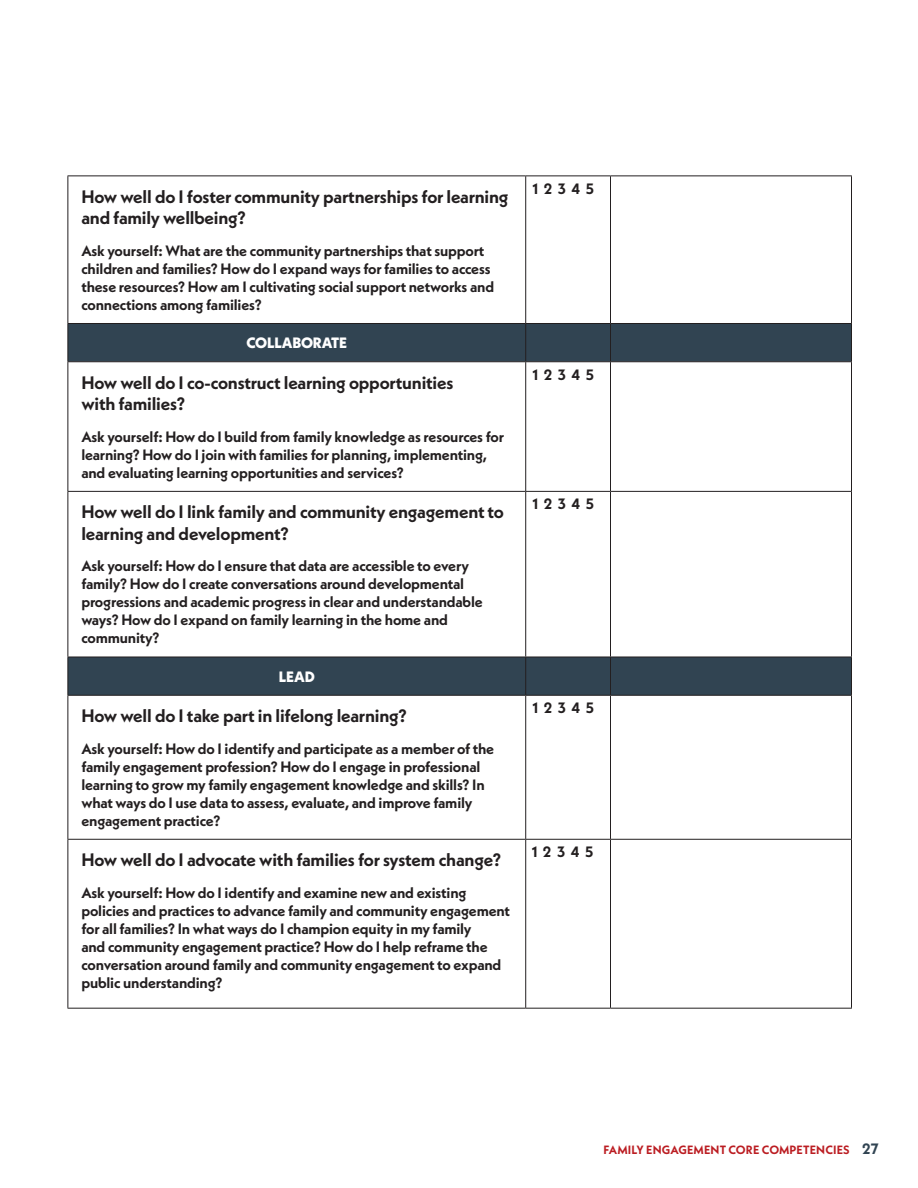
<style>
.page{position:relative;width:918px;height:1188px;background:#fff}
.page>*{position:absolute;margin:0;border:0;box-sizing:border-box;transform-origin:0 0}
.t1{font:700 18px/21.6px "Neue Kabel";letter-spacing:-.01em;color:#231f20}
.t2{font:700 15px/18px "Neue Kabel";letter-spacing:-.01em;color:#231f20}
.t3{font:800 15px "Neue Kabel";letter-spacing:-.01em;color:#fff}
.t4{font:700 12px "Neue Kabel";letter-spacing:.01em;color:#bb1d22}
.s1{font-size:15px;color:#314452}
</style>
<div class="page">
<div style="left:69px;top:324px;width:782px;height:371px;background:#314452"></div>
<svg style="left:69px;top:362px;width:782px;height:295px"></svg>
<hr style="left:68px;top:176px;width:458px;height:1px;background:#231f20">
<hr style="left:68px;top:176px;width:1px;height:147px;background:#231f20">
<hr style="left:526px;top:176px;width:85px;height:1px;background:#231f20">
<hr style="left:525px;top:176px;width:1px;height:147px;background:#231f20">
<hr style="left:610px;top:176px;width:242px;height:1px;background:#231f20">
<hr style="left:610px;top:176px;width:1px;height:147px;background:#231f20">
<hr style="left:851px;top:176px;width:1px;height:147px;background:#231f20">
<hr style="left:68px;top:323px;width:458px;height:1px;background:#231f20">
<hr style="left:68px;top:324px;width:1px;height:37px;background:#231f20">
<hr style="left:526px;top:323px;width:85px;height:1px;background:#231f20">
<hr style="left:525px;top:324px;width:1px;height:37px;background:#231f20">
<hr style="left:610px;top:323px;width:242px;height:1px;background:#231f20">
<hr style="left:610px;top:324px;width:1px;height:37px;background:#231f20">
<hr style="left:851px;top:324px;width:1px;height:37px;background:#231f20">
<hr style="left:68px;top:361px;width:458px;height:1px;background:#231f20">
<hr style="left:68px;top:362px;width:1px;height:129px;background:#231f20">
<hr style="left:526px;top:361px;width:85px;height:1px;background:#231f20">
<hr style="left:525px;top:362px;width:1px;height:129px;background:#231f20">
<hr style="left:610px;top:361px;width:242px;height:1px;background:#231f20">
<hr style="left:610px;top:362px;width:1px;height:129px;background:#231f20">
<hr style="left:851px;top:362px;width:1px;height:129px;background:#231f20">
<hr style="left:68px;top:491px;width:458px;height:1px;background:#231f20">
<hr style="left:68px;top:492px;width:1px;height:165px;background:#231f20">
<hr style="left:526px;top:491px;width:85px;height:1px;background:#231f20">
<hr style="left:525px;top:492px;width:1px;height:165px;background:#231f20">
<hr style="left:610px;top:491px;width:242px;height:1px;background:#231f20">
<hr style="left:610px;top:492px;width:1px;height:165px;background:#231f20">
<hr style="left:851px;top:492px;width:1px;height:165px;background:#231f20">
<hr style="left:68px;top:657px;width:458px;height:1px;background:#231f20">
<hr style="left:68px;top:657px;width:1px;height:38px;background:#231f20">
<hr style="left:526px;top:657px;width:85px;height:1px;background:#231f20">
<hr style="left:525px;top:657px;width:1px;height:38px;background:#231f20">
<hr style="left:610px;top:657px;width:242px;height:1px;background:#231f20">
<hr style="left:610px;top:657px;width:1px;height:38px;background:#231f20">
<hr style="left:851px;top:657px;width:1px;height:38px;background:#231f20">
<hr style="left:68px;top:695px;width:458px;height:1px;background:#231f20">
<hr style="left:68px;top:696px;width:1px;height:143px;background:#231f20">
<hr style="left:526px;top:695px;width:85px;height:1px;background:#231f20">
<hr style="left:525px;top:696px;width:1px;height:143px;background:#231f20">
<hr style="left:610px;top:695px;width:242px;height:1px;background:#231f20">
<hr style="left:610px;top:696px;width:1px;height:143px;background:#231f20">
<hr style="left:851px;top:696px;width:1px;height:143px;background:#231f20">
<hr style="left:68px;top:839px;width:458px;height:1px;background:#231f20">
<hr style="left:68px;top:840px;width:1px;height:168px;background:#231f20">
<hr style="left:526px;top:839px;width:85px;height:1px;background:#231f20">
<hr style="left:525px;top:840px;width:1px;height:168px;background:#231f20">
<hr style="left:610px;top:839px;width:242px;height:1px;background:#231f20">
<hr style="left:610px;top:840px;width:1px;height:168px;background:#231f20">
<hr style="left:851px;top:840px;width:1px;height:168px;background:#231f20">
<hr style="left:68px;top:1008px;width:458px;height:1px;background:#231f20">
<hr style="left:526px;top:1008px;width:85px;height:1px;background:#231f20">
<hr style="left:610px;top:1008px;width:242px;height:1px;background:#231f20">
<p class="t1" style="left:81px;top:186px;width:429px">How well do I foster community partnerships for learning and family wellbeing?</p>
<p class="t2" style="left:81px;top:242px;width:414px">Ask yourself: What are the community partnerships that support children and families? How do I expand ways for families to access these resources? How am I cultivating social support networks and connections among families?</p>
<p class="t3" style="left:246px;top:334px;width:102px">COLLABORATE</p>
<p class="t1" style="left:81px;top:371px;width:374px">How well do I co-construct learning opportunities with families?</p>
<p class="t2" style="left:81px;top:427px;width:424px">Ask yourself: How do I build from family knowledge as resources for learning? How do I join with families for planning, implementing, and evaluating learning opportunities and services?</p>
<p class="t1" style="left:81px;top:501px;width:424px">How well do I link family and community engagement to learning and development?</p>
<p class="t2" style="left:81px;top:557px;width:403px">Ask yourself: How do I ensure that data are accessible to every family? How do I create conversations around developmental progressions and academic progress in clear and understandable ways? How do I expand on family learning in the home and community?</p>
<p class="t3" style="left:279px;top:667px;width:37px">LEAD</p>
<p class="t1" style="left:81px;top:705px;width:327px">How well do I take part in lifelong learning?</p>
<p class="t2" style="left:81px;top:739px;width:414px">Ask yourself: How do I identify and participate as a member of the family engagement profession? How do I engage in professional learning to grow my family engagement knowledge and skills? In what ways do I use data to assess, evaluate, and improve family engagement practice?</p>
<p class="t1" style="left:81px;top:849px;width:421px">How well do I advocate with families for system change?</p>
<p class="t2" style="left:81px;top:883px;width:430px">Ask yourself: How do I identify and examine new and existing policies and practices to advance family and community engagement for all families? In what ways do I champion equity in my family<br>and community engagement practice? How do I help reframe the conversation around family and community engagement to expand public understanding?</p>
<p class="t2" style="left:532px;top:179px;width:63px">1 2 3 4 5</p>
<p class="t2" style="left:532px;top:365px;width:63px">1 2 3 4 5</p>
<p class="t2" style="left:532px;top:495px;width:63px">1 2 3 4 5</p>
<p class="t2" style="left:532px;top:699px;width:63px">1 2 3 4 5</p>
<p class="t2" style="left:532px;top:842px;width:63px">1 2 3 4 5</p>
<p class="t4" style="left:604px;top:1143px;width:277px">FAMILY ENGAGEMENT CORE COMPETENCIES <span class="s1">27</span></p>
</div>
